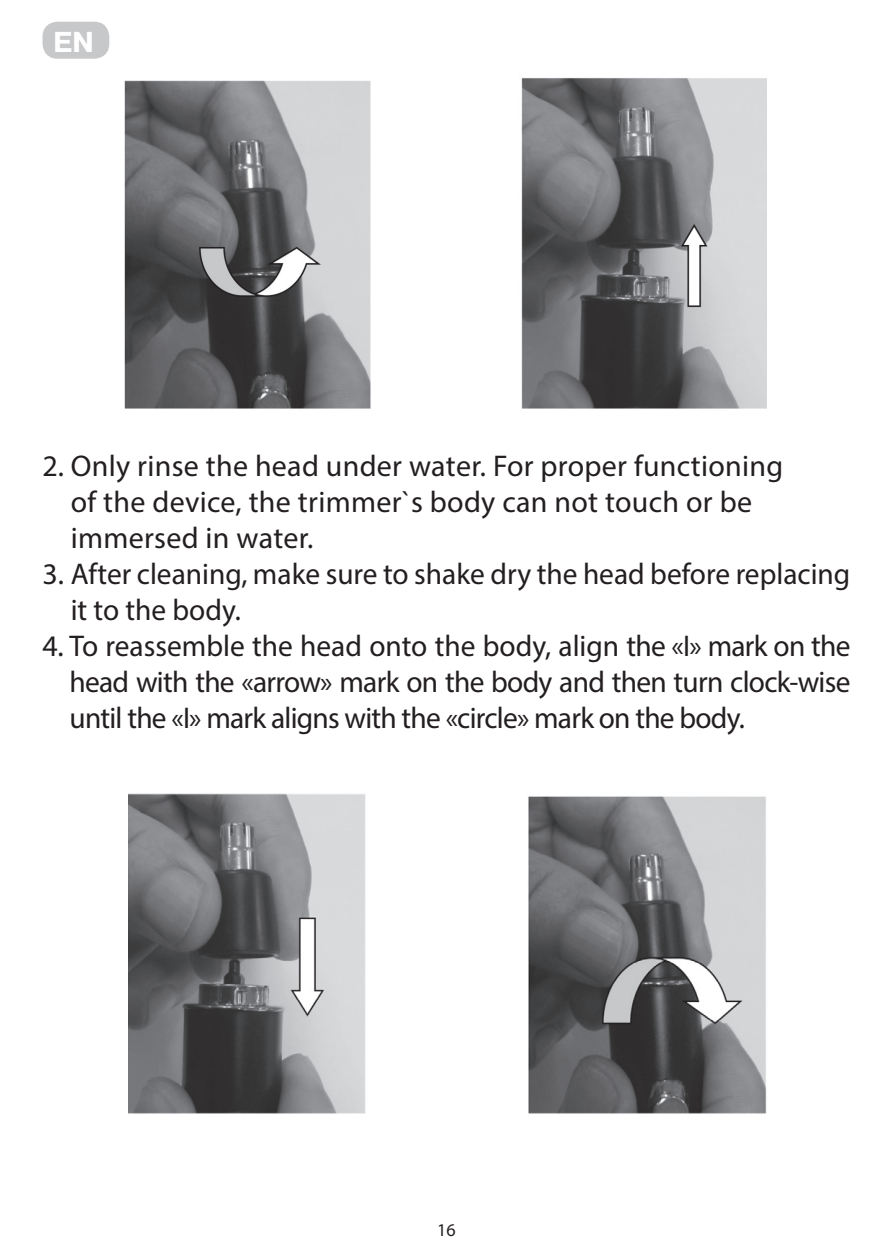
<style>
.page{position:relative;width:893px;height:1259px;background:#fff}
.page>*{position:absolute;margin:0;border:0;box-sizing:border-box;transform-origin:0 0}
.t1{font:30px/36px "Myriad Pro";color:#231f20}
.t2{font:700 28.8px "Pragmatica";color:#fff}
.t3{font:18px "Myriad Pro";color:#231f20}
</style>
<div class="page">
<div style="left:43px;top:22px;width:66px;height:37px;background:#c7c8ca;border-radius:15px"></div>
<img style="left:124px;top:78px;width:642px;height:331px">
<img style="left:128px;top:793px;width:238px;height:321px">
<img style="left:528px;top:796px;width:239px;height:318px">
<p class="t2" style="left:53px;top:23px;width:43px">EN</p>
<p class="t1" style="left:71px;top:448px;width:714px;text-indent:-28px">2. Only rinse the head under water. For proper functioning of the device, the trimmer`s body can not touch or be immersed in water.</p>
<p class="t1" style="left:71px;top:556px;width:781px;text-indent:-28px">3. After cleaning, make sure to shake dry the head before replacing it to the body.</p>
<p class="t1" style="left:70px;top:628px;width:782px;text-align:justify;text-indent:-27px">4. To reassemble the head onto the body, align the «I» mark on the head with the «arrow» mark on the body and then turn clock-wise until the «I» mark aligns with the «circle» mark on the body.</p>
<p class="t3" style="left:437px;top:1219px;width:20px">16</p>
</div>
